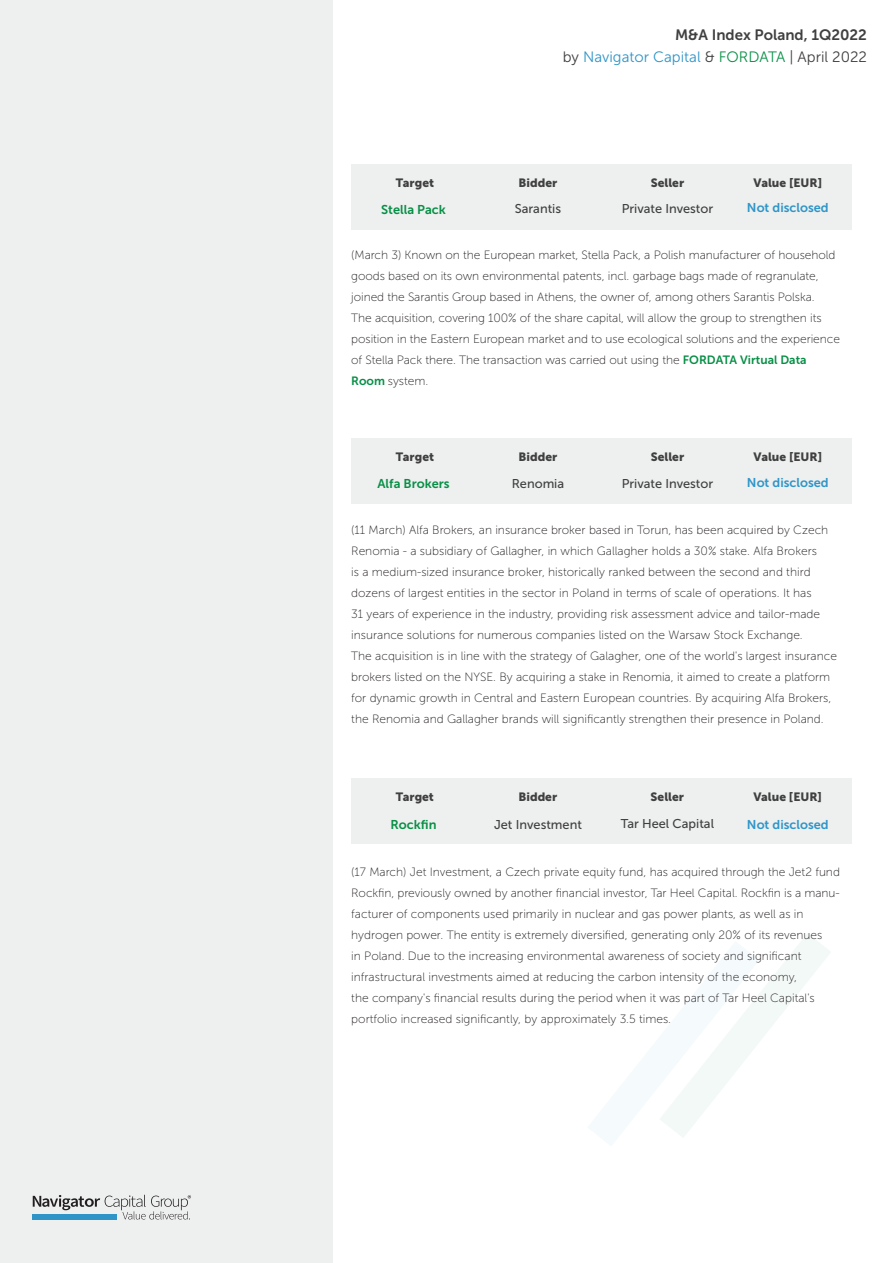
<style>
.page{position:relative;width:893px;height:1263px;background:#fff}
.page>*{position:absolute;margin:0;border:0;box-sizing:border-box;transform-origin:0 0}
.t1{font:15px "Museo Sans 300";color:#2f95c8}
.t2{font:15px "Museo Sans 700";color:#404041}
.t3{font:12.75px "Museo Sans 500";color:#404041}
.t4{font:12.75px "Museo Sans 700";color:#2f95c8}
.t5{font:12.75px "Museo Sans 700";color:#078f46}
.t6{font:12px/21px "Museo Sans 100";color:#231f20}
.t7{font:12px "Museo Sans 900";color:#404041}
.s1{color:#404041}
.s2{color:#078f46}
.s3{font-family:"Museo Sans 700";color:#078f46}
</style>
<div class="page">
<div style="left:0;top:0;width:332px;height:1263px;background:#eeefef"></div>
<svg style="left:660px;top:933px;width:170px;height:204px"></svg>
<div style="left:351px;top:438px;width:501px;height:66px;background:#eeefef"></div>
<div style="left:351px;top:164px;width:501px;height:65px;background:#eeefef"></div>
<svg style="left:33px;top:1195px;width:158px;height:24px"></svg>
<div style="left:351px;top:778px;width:501px;height:66px;background:#eeefef"></div>
<p class="t2" style="left:675px;top:27px;width:193px">M&amp;A Index Poland, 1Q2022</p>
<p class="t1" style="left:563px;top:48px;width:306px"><span class="s1">by</span> Navigator Capital <span class="s1">&amp;</span> <span class="s2">FORDATA</span> <span class="s1">| April 2022</span></p>
<p class="t7" style="left:396px;top:176px;width:40px">Target</p>
<p class="t7" style="left:519px;top:176px;width:40px">Bidder</p>
<p class="t7" style="left:651px;top:176px;width:35px">Seller</p>
<p class="t7" style="left:753px;top:176px;width:70px">Value [EUR]</p>
<p class="t5" style="left:381px;top:202px;width:66px">Stella Pack</p>
<p class="t3" style="left:515px;top:202px;width:48px">Sarantis</p>
<p class="t3" style="left:622px;top:202px;width:93px">Private Investor</p>
<p class="t4" style="left:747px;top:201px;width:83px">Not disclosed</p>
<p class="t6" style="left:351px;top:245px;width:490px">(March 3) Known on the European market, Stella Pack, a Polish manufacturer of household goods based on its own environmental patents, incl. garbage bags made of regranulate, joined the Sarantis Group based in Athens, the owner of, among others Sarantis Polska.<br>The acquisition, covering 100% of the share capital, will allow the group to strengthen its position in the Eastern European market and to use ecological solutions and the experience of Stella Pack there. The transaction was carried out using the <span class="s3">FORDATA Virtual Data Room</span> system.</p>
<p class="t7" style="left:396px;top:450px;width:40px">Target</p>
<p class="t7" style="left:519px;top:450px;width:40px">Bidder</p>
<p class="t7" style="left:651px;top:450px;width:35px">Seller</p>
<p class="t7" style="left:753px;top:450px;width:70px">Value [EUR]</p>
<p class="t5" style="left:378px;top:476px;width:74px">Alfa Brokers</p>
<p class="t3" style="left:512px;top:476px;width:54px">Renomia</p>
<p class="t3" style="left:622px;top:476px;width:93px">Private Investor</p>
<p class="t4" style="left:747px;top:475px;width:83px">Not disclosed</p>
<p class="t6" style="left:351px;top:519px;width:487px">(11 March) Alfa Brokers, an insurance broker based in Torun, has been acquired by Czech Renomia - a subsidiary of Gallagher, in which Gallagher holds a 30% stake. Alfa Brokers<br>is a medium-sized insurance broker, historically ranked between the second and third dozens of largest entities in the sector in Poland in terms of scale of operations. It has<br>31 years of experience in the industry, providing risk assessment advice and tailor-made insurance solutions for numerous companies listed on the Warsaw Stock Exchange.<br>The acquisition is in line with the strategy of Galagher, one of the world's largest insurance brokers listed on the NYSE. By acquiring a stake in Renomia, it aimed to create a platform for dynamic growth in Central and Eastern European countries. By acquiring Alfa Brokers, the Renomia and Gallagher brands will significantly strengthen their presence in Poland.</p>
<p class="t7" style="left:396px;top:790px;width:40px">Target</p>
<p class="t7" style="left:518px;top:790px;width:40px">Bidder</p>
<p class="t7" style="left:651px;top:790px;width:35px">Seller</p>
<p class="t7" style="left:753px;top:790px;width:70px">Value [EUR]</p>
<p class="t5" style="left:391px;top:817px;width:47px">Rockfin</p>
<p class="t3" style="left:494px;top:817px;width:89px">Jet Investment</p>
<p class="t3" style="left:621px;top:817px;width:95px">Tar Heel Capital</p>
<p class="t4" style="left:747px;top:817px;width:83px">Not disclosed</p>
<p class="t6" style="left:351px;top:861px;width:490px">(17 March) Jet Investment, a Czech private equity fund, has acquired through the Jet2 fund Rockfin, previously owned by another financial investor, Tar Heel Capital. Rockfin is a manu&shy;facturer of components used primarily in nuclear and gas power plants, as well as in hydrogen power. The entity is extremely diversified, generating only 20% of its revenues<br>in Poland. Due to the increasing environmental awareness of society and significant infrastructural investments aimed at reducing the carbon intensity of the economy,<br>the company's financial results during the period when it was part of Tar Heel Capital's portfolio increased significantly, by approximately 3.5 times.</p>
</div>
